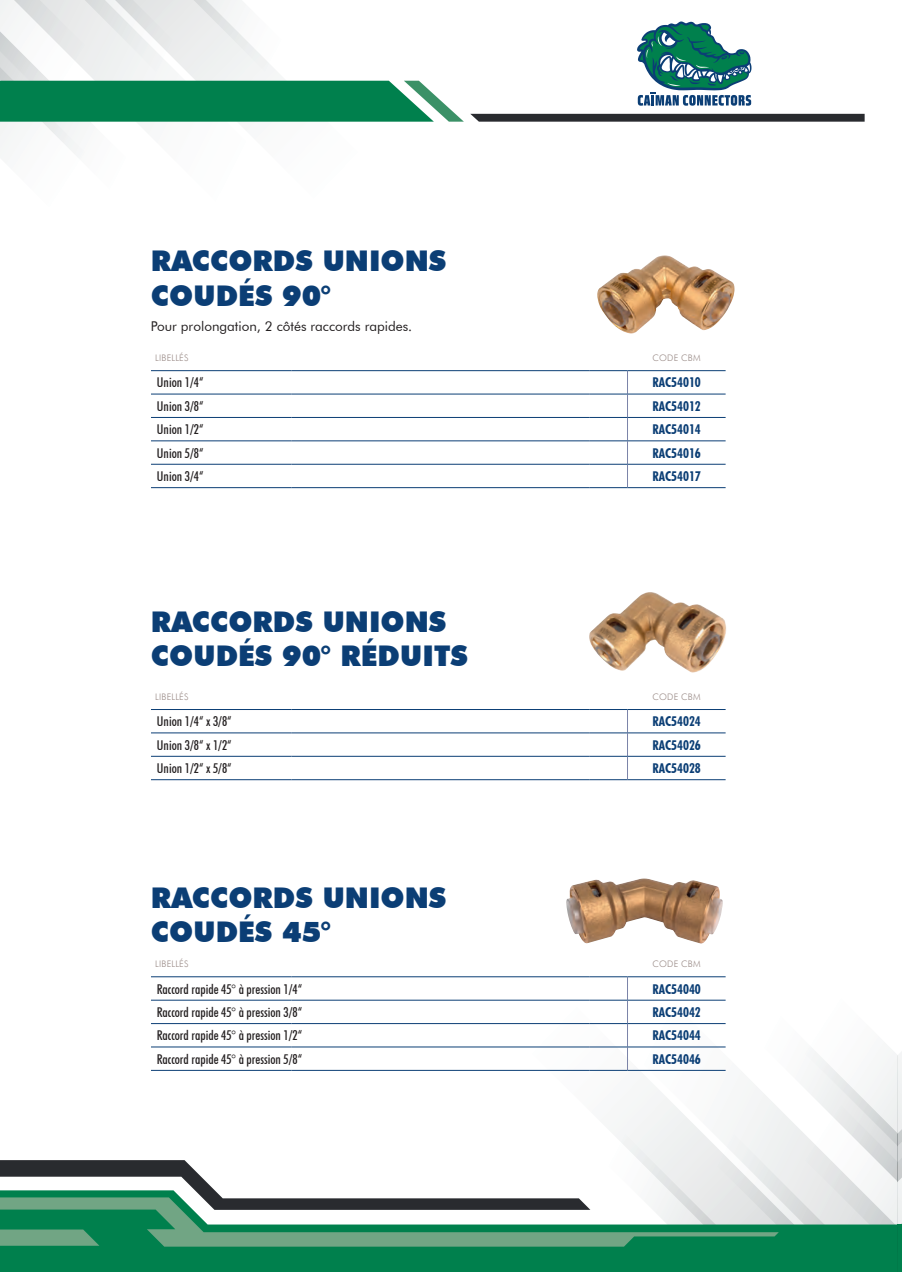
<style>
.page{position:relative;width:902px;height:1272px;background:#fff}
.page>*{position:absolute;margin:0;border:0;box-sizing:border-box;transform-origin:0 0}
.t1{font:900 28.5px/34.2px "Futura BT";color:#0b3e75}
.t2{font:500 condensed 13.5px "Futura BT";color:#231f20}
.t3{font:700 condensed 13.5px "Futura BT";color:#0b3e75}
.t4{font:13.5px "Futura BT";color:#231f20}
.t5{font:300 9px "Futura BT";letter-spacing:.02em;color:#9a8b87}
</style>
<div class="page">
<svg style="left:470px;top:114px;width:394px;height:8px;background:#343639"></svg>
<svg style="left:0;top:0;width:464px;height:154px"></svg>
<svg style="left:637px;top:21px;width:114px;height:85px"></svg>
<hr style="left:151px;top:709px;width:140px;height:1px;background:#0b3e75">
<hr style="left:291px;top:709px;width:298px;height:1px;background:#0b3e75">
<hr style="left:589px;top:709px;width:38px;height:1px;background:#0b3e75">
<hr style="left:627px;top:709px;width:98px;height:1px;background:#0b3e75">
<hr style="left:151px;top:732px;width:140px;height:1px;background:#0b3e75">
<hr style="left:291px;top:732px;width:298px;height:1px;background:#0b3e75">
<hr style="left:589px;top:732px;width:38px;height:1px;background:#0b3e75">
<hr style="left:627px;top:732px;width:98px;height:1px;background:#0b3e75">
<hr style="left:151px;top:756px;width:140px;height:1px;background:#0b3e75">
<hr style="left:151px;top:779px;width:140px;height:1px;background:#0b3e75">
<hr style="left:291px;top:756px;width:298px;height:1px;background:#0b3e75">
<hr style="left:291px;top:779px;width:298px;height:1px;background:#0b3e75">
<hr style="left:589px;top:756px;width:38px;height:1px;background:#0b3e75">
<hr style="left:589px;top:779px;width:38px;height:1px;background:#0b3e75">
<svg style="left:627px;top:710px;width:1px;height:69px"></svg>
<hr style="left:627px;top:756px;width:98px;height:1px;background:#0b3e75">
<hr style="left:627px;top:779px;width:98px;height:1px;background:#0b3e75">
<hr style="left:151px;top:976px;width:140px;height:1px;background:#0b3e75">
<hr style="left:291px;top:976px;width:298px;height:1px;background:#0b3e75">
<hr style="left:589px;top:976px;width:38px;height:1px;background:#0b3e75">
<hr style="left:627px;top:976px;width:98px;height:1px;background:#0b3e75">
<svg style="left:0;top:977px;width:901px;height:294px"></svg>
<hr style="left:627px;top:1046px;width:98px;height:1px;background:#0b3e75">
<hr style="left:627px;top:1069px;width:98px;height:1px;background:#0b3e75">
<img style="left:566px;top:878px;width:156px;height:66px">
<img style="left:589px;top:592px;width:137px;height:80px">
<img style="left:597px;top:255px;width:137px;height:78px">
<hr style="left:151px;top:370px;width:140px;height:1px;background:#0b3e75">
<hr style="left:291px;top:370px;width:298px;height:1px;background:#0b3e75">
<hr style="left:589px;top:370px;width:38px;height:1px;background:#0b3e75">
<hr style="left:627px;top:370px;width:98px;height:1px;background:#0b3e75">
<hr style="left:151px;top:393px;width:140px;height:1px;background:#0b3e75">
<hr style="left:291px;top:393px;width:298px;height:1px;background:#0b3e75">
<hr style="left:589px;top:393px;width:38px;height:1px;background:#0b3e75">
<hr style="left:627px;top:393px;width:98px;height:1px;background:#0b3e75">
<hr style="left:151px;top:417px;width:140px;height:1px;background:#0b3e75">
<hr style="left:291px;top:417px;width:298px;height:1px;background:#0b3e75">
<hr style="left:589px;top:417px;width:38px;height:1px;background:#0b3e75">
<hr style="left:627px;top:417px;width:98px;height:1px;background:#0b3e75">
<hr style="left:151px;top:440px;width:140px;height:1px;background:#0b3e75">
<hr style="left:291px;top:440px;width:298px;height:1px;background:#0b3e75">
<hr style="left:589px;top:440px;width:38px;height:1px;background:#0b3e75">
<hr style="left:627px;top:440px;width:98px;height:1px;background:#0b3e75">
<hr style="left:151px;top:464px;width:140px;height:1px;background:#0b3e75">
<hr style="left:151px;top:487px;width:140px;height:1px;background:#0b3e75">
<hr style="left:291px;top:464px;width:298px;height:1px;background:#0b3e75">
<hr style="left:291px;top:487px;width:298px;height:1px;background:#0b3e75">
<hr style="left:589px;top:464px;width:38px;height:1px;background:#0b3e75">
<hr style="left:589px;top:487px;width:38px;height:1px;background:#0b3e75">
<svg style="left:627px;top:371px;width:1px;height:116px"></svg>
<hr style="left:627px;top:464px;width:98px;height:1px;background:#0b3e75">
<hr style="left:627px;top:487px;width:98px;height:1px;background:#0b3e75">
<h1 class="t1" style="left:151px;top:244px;width:297px">RACCORDS UNIONS<br>COUDÉS 90°</h1>
<p class="t4" style="left:151px;top:318px;width:263px">Pour prolongation, 2 côtés raccords rapides.</p>
<p class="t5" style="left:155px;top:352px;width:35px">LIBELLÉS</p>
<p class="t5" style="left:652px;top:352px;width:49px">CODE CBM</p>
<p class="t2" style="left:157px;top:374px;width:48px">Union 1/4“</p>
<p class="t3" style="left:652px;top:374px;width:50px">RAC54010</p>
<p class="t2" style="left:157px;top:398px;width:48px">Union 3/8“</p>
<p class="t3" style="left:652px;top:398px;width:50px">RAC54012</p>
<p class="t2" style="left:157px;top:421px;width:48px">Union 1/2“</p>
<p class="t3" style="left:652px;top:421px;width:50px">RAC54014</p>
<p class="t2" style="left:157px;top:444px;width:48px">Union 5/8“</p>
<p class="t3" style="left:652px;top:444px;width:50px">RAC54016</p>
<p class="t2" style="left:157px;top:468px;width:48px">Union 3/4“</p>
<p class="t3" style="left:652px;top:468px;width:50px">RAC54017</p>
<h1 class="t1" style="left:151px;top:604px;width:318px">RACCORDS UNIONS<br>COUDÉS 90° RÉDUITS</h1>
<p class="t5" style="left:155px;top:691px;width:35px">LIBELLÉS</p>
<p class="t5" style="left:652px;top:691px;width:49px">CODE CBM</p>
<p class="t2" style="left:157px;top:713px;width:76px">Union 1/4“ x 3/8“</p>
<p class="t3" style="left:652px;top:713px;width:50px">RAC54024</p>
<p class="t2" style="left:157px;top:736px;width:76px">Union 3/8“ x 1/2“</p>
<p class="t3" style="left:652px;top:736px;width:50px">RAC54026</p>
<p class="t2" style="left:157px;top:760px;width:76px">Union 1/2“ x 5/8“</p>
<p class="t3" style="left:652px;top:760px;width:50px">RAC54028</p>
<h1 class="t1" style="left:151px;top:880px;width:297px">RACCORDS UNIONS<br>COUDÉS 45°</h1>
<p class="t5" style="left:155px;top:958px;width:35px">LIBELLÉS</p>
<p class="t5" style="left:652px;top:958px;width:49px">CODE CBM</p>
<p class="t2" style="left:157px;top:980px;width:147px">Raccord rapide 45° à pression 1/4“</p>
<p class="t3" style="left:652px;top:980px;width:50px">RAC54040</p>
<p class="t2" style="left:157px;top:1004px;width:147px">Raccord rapide 45° à pression 3/8“</p>
<p class="t3" style="left:652px;top:1003px;width:50px">RAC54042</p>
<p class="t2" style="left:157px;top:1027px;width:147px">Raccord rapide 45° à pression 1/2“</p>
<p class="t3" style="left:652px;top:1027px;width:50px">RAC54044</p>
<p class="t2" style="left:157px;top:1050px;width:147px">Raccord rapide 45° à pression 5/8“</p>
<p class="t3" style="left:652px;top:1050px;width:50px">RAC54046</p>
</div>
